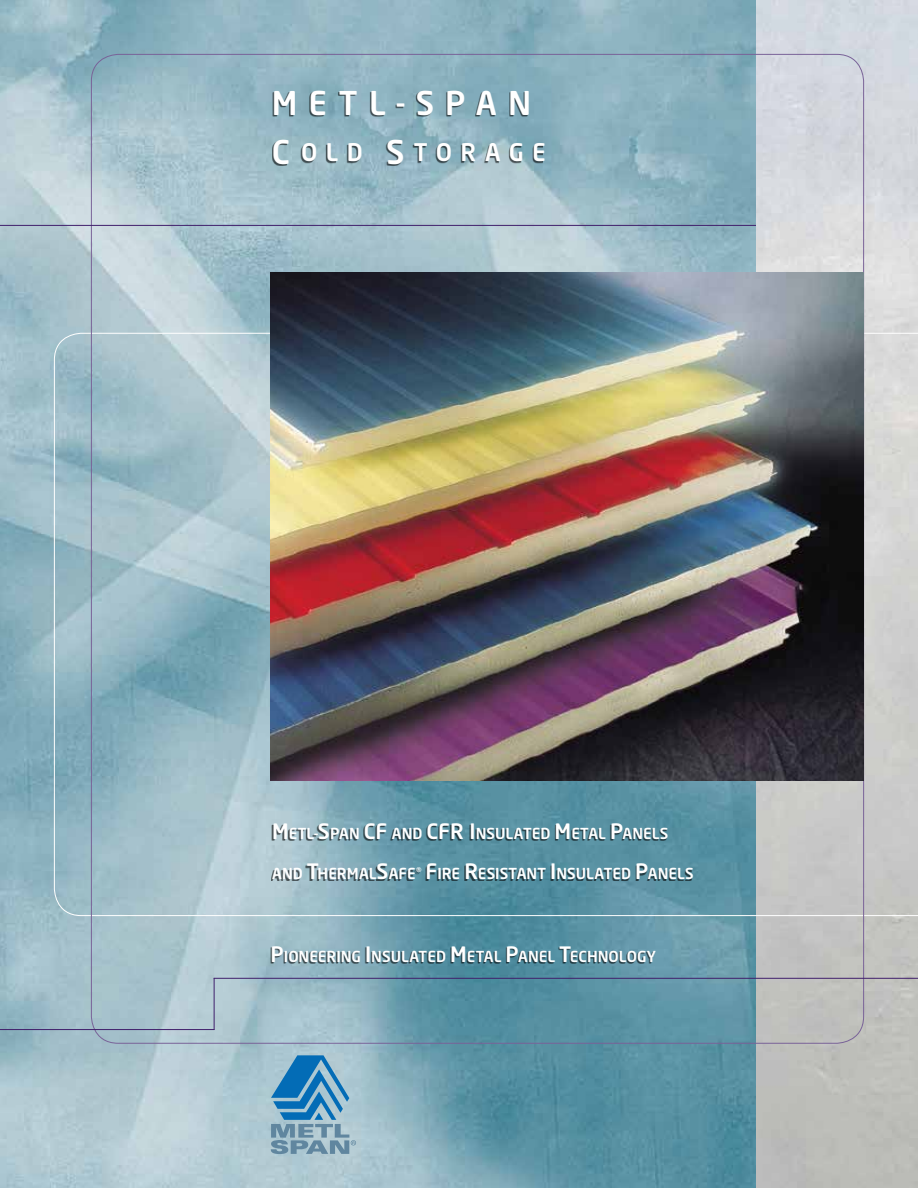
<style>
.page{position:relative;width:918px;height:1188px;background:#fff}
.page>*{position:absolute;margin:0;border:0;box-sizing:border-box;transform-origin:0 0}
.t1{font:500 32.4px "Neo Sans";letter-spacing:.345em;color:#fff}
.t2{font:500 24px "Neo Sans";letter-spacing:.345em;color:#fff}
.t3{font:500 15px "Neo Sans";letter-spacing:.005em;color:#fff}
.s1{font-size:32.4px}
.s2{font-size:21px}
</style>
<div class="page">
<img style="left:0;top:0;width:756px;height:1188px">
<svg style="left:271px;top:1055px;width:85px;height:99px;background:#6fa2c1"></svg>
<svg style="left:54px;top:333px;width:864px;height:583px;background:#9db9c2"></svg>
<div style="left:271px;top:947px;width:383px;height:17px;background:#000;opacity:.6"></div>
<div style="left:272px;top:92px;width:271px;height:74px;background:#000;opacity:.6"></div>
<img style="left:270px;top:272px;width:594px;height:508px">
<div style="left:271px;top:824px;width:421px;height:57px;background:#000;opacity:.6"></div>
<hr style="left:0;top:225px;width:756px;height:1px;background:#401e6b">
<hr style="left:214px;top:978px;width:704px;height:1px;background:#401e6b">
<hr style="left:214px;top:978px;width:1px;height:52px;background:#401e6b">
<hr style="left:0;top:1029px;width:214px;height:1px;background:#401e6b">
<h1 class="t1" style="left:272px;top:83px;width:232px">METL-SPAN</h1>
<h2 class="t2" style="left:272px;top:137px;width:275px"><span class="s1">C</span> OLD <span class="s1">S</span>TORAGE</h2>
<p class="t3" style="left:272px;top:824px;width:398px"><span class="s2">M</span>ETL-<span class="s2">S</span>PAN <span class="s2">CF</span> AND <span class="s2">CFR I</span>NSULATED <span class="s2">M</span>ETAL <span class="s2">P</span>ANELS</p>
<p class="t3" style="left:272px;top:864px;width:423px">AND <span class="s2">T</span>HERMAL<span class="s2">S</span>AFE<sup>®</sup> <span class="s2">F</span>IRE <span class="s2">R</span>ESISTANT <span class="s2">I</span>NSULATED <span class="s2">P</span>ANELS</p>
<p class="t3" style="left:271px;top:947px;width:387px"><span class="s2">P</span>IONEERING <span class="s2">I</span>NSULATED <span class="s2">M</span>ETAL <span class="s2">P</span>ANEL <span class="s2">T</span>ECHNOLOGY</p>
</div>
